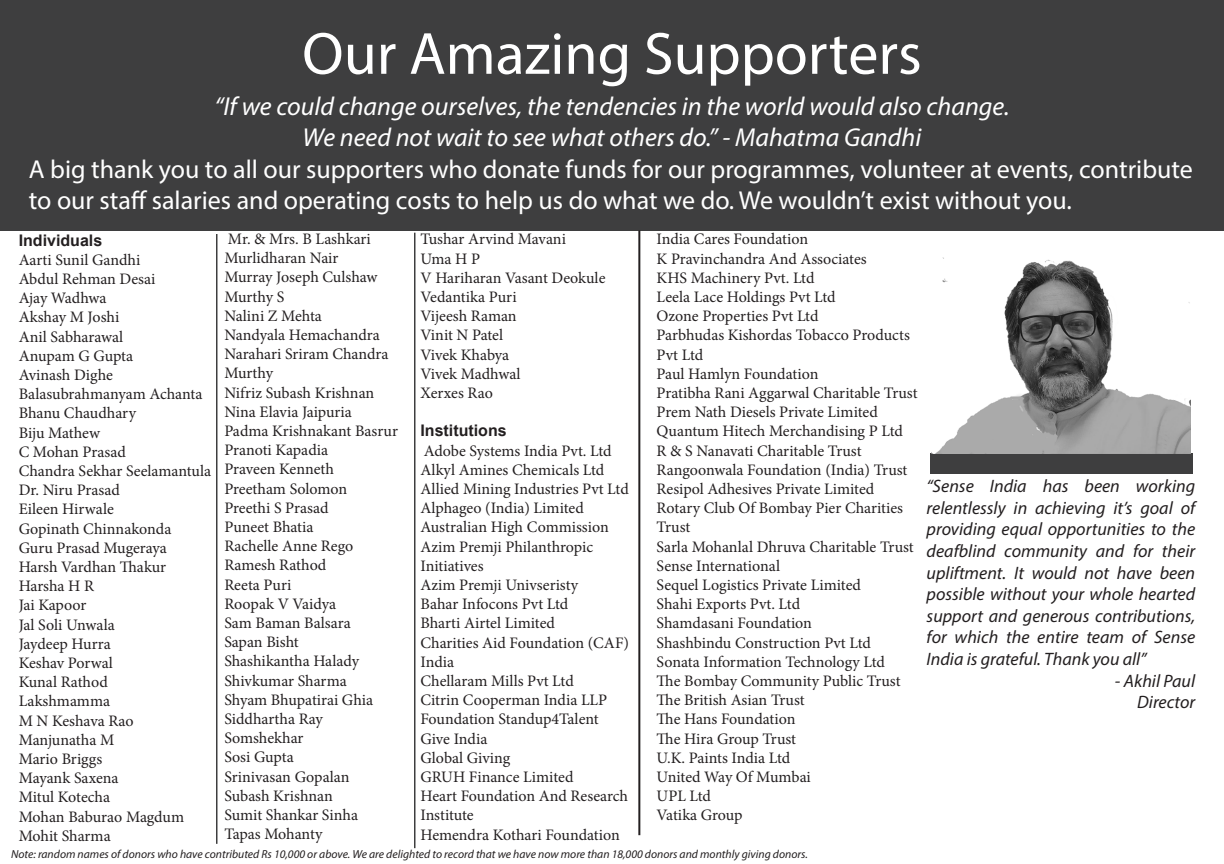
<style>
.page{position:relative;width:1224px;height:864px;background:#fff}
.page>*{position:absolute;margin:0;border:0;box-sizing:border-box;transform-origin:0 0}
.t1{font:60px "Myriad Pro";color:#fff}
.t2{font:26px/31.2px "Myriad Pro";color:#fff}
.t3{font:italic 26px "Myriad Pro";color:#fff}
.t4{font:italic 18px/21.6px "Myriad Pro";color:#231f20;text-align:justify}
.t5{font:16px/19.2px "Minion Pro";letter-spacing:-.005em;color:#231f20}
.t6{font:700 16px "Arial";color:#231f20}
.t7{font:italic 11.6px "Myriad Pro";color:#231f20}
</style>
<div class="page">
<div style="left:0;top:0;width:1224px;height:230px;background:#3e3e3f"></div>
<hr style="left:216px;top:234px;width:2px;height:610px;background:#3e3e3f">
<hr style="left:414px;top:233px;width:2px;height:615px;background:#3e3e3f">
<div style="left:930px;top:453px;width:262px;height:20px;background:#3e3e3f"></div>
<hr style="left:638px;top:230px;width:2px;height:605px;background:#231f20">
<img style="left:936px;top:257px;width:255px;height:196px">
<p class="t1" style="left:302px;top:17px;width:621px">Our Amazing Supporters</p>
<p class="t3" style="left:214px;top:90px;width:797px">“If we could change ourselves, the tendencies in the world would also change.</p>
<p class="t3" style="left:303px;top:122px;width:620px">We need not wait to see what others do.” - Mahatma Gandhi</p>
<p class="t2" style="left:29px;top:153px;width:1166px">A big thank you to all our supporters who donate funds for our programmes, volunteer at events, contribute to our staff salaries and operating costs to help us do what we do. We wouldn’t exist without you.</p>
<p class="t6" style="left:19px;top:229px;width:85px">Individuals</p>
<p class="t5" style="left:19px;top:250px;width:123px">Aarti Sunil Gandhi</p>
<p class="t5" style="left:19px;top:269px;width:138px">Abdul Rehman Desai</p>
<p class="t5" style="left:19px;top:289px;width:89px">Ajay Wadhwa</p>
<p class="t5" style="left:19px;top:308px;width:102px">Akshay M Joshi</p>
<p class="t5" style="left:19px;top:327px;width:106px">Anil Sabharawal</p>
<p class="t5" style="left:19px;top:346px;width:116px">Anupam G Gupta</p>
<p class="t5" style="left:19px;top:365px;width:96px">Avinash Dighe</p>
<p class="t5" style="left:19px;top:385px;width:185px">Balasubrahmanyam Achanta</p>
<p class="t5" style="left:19px;top:404px;width:119px">Bhanu Chaudhary</p>
<p class="t5" style="left:19px;top:423px;width:83px">Biju Mathew</p>
<p class="t5" style="left:19px;top:442px;width:109px">C Mohan Prasad</p>
<p class="t5" style="left:19px;top:461px;width:194px">Chandra Sekhar Seelamantula</p>
<p class="t5" style="left:19px;top:481px;width:103px">Dr. Niru Prasad</p>
<p class="t5" style="left:19px;top:500px;width:97px">Eileen Hirwale</p>
<p class="t5" style="left:19px;top:519px;width:154px">Gopinath Chinnakonda</p>
<p class="t5" style="left:19px;top:538px;width:150px">Guru Prasad Mugeraya</p>
<p class="t5" style="left:19px;top:557px;width:149px">Harsh Vardhan Thakur</p>
<p class="t5" style="left:19px;top:577px;width:77px">Harsha H R</p>
<p class="t5" style="left:19px;top:596px;width:69px">Jai Kapoor</p>
<p class="t5" style="left:19px;top:615px;width:98px">Jal Soli Unwala</p>
<p class="t5" style="left:19px;top:634px;width:94px">Jaydeep Hurra</p>
<p class="t5" style="left:19px;top:653px;width:96px">Keshav Porwal</p>
<p class="t5" style="left:19px;top:673px;width:91px">Kunal Rathod</p>
<p class="t5" style="left:19px;top:692px;width:93px">Lakshmamma</p>
<p class="t5" style="left:19px;top:711px;width:117px">M N Keshava Rao</p>
<p class="t5" style="left:19px;top:730px;width:97px">Manjunatha M</p>
<p class="t5" style="left:19px;top:749px;width:85px">Mario Briggs</p>
<p class="t5" style="left:19px;top:769px;width:101px">Mayank Saxena</p>
<p class="t5" style="left:19px;top:788px;width:93px">Mitul Kotecha</p>
<p class="t5" style="left:19px;top:807px;width:167px">Mohan Baburao Magdum</p>
<p class="t5" style="left:19px;top:826px;width:94px">Mohit Sharma</p>
<p class="t5" style="left:228px;top:229px;width:144px">Mr. &amp; Mrs. B Lashkari</p>
<p class="t5" style="left:224px;top:249px;width:116px">Murlidharan Nair</p>
<p class="t5" style="left:224px;top:268px;width:155px">Murray Joseph Culshaw</p>
<p class="t5" style="left:224px;top:287px;width:62px">Murthy S</p>
<p class="t5" style="left:224px;top:306px;width:99px">Nalini Z Mehta</p>
<p class="t5" style="left:224px;top:325px;width:157px">Nandyala Hemachandra</p>
<p class="t5" style="left:224px;top:345px;width:166px">Narahari Sriram Chandra<br>Murthy</p>
<p class="t5" style="left:224px;top:383px;width:151px">Nifriz Subash Krishnan</p>
<p class="t5" style="left:224px;top:402px;width:129px">Nina Elavia Jaipuria</p>
<p class="t5" style="left:224px;top:421px;width:175px">Padma Krishnakant Basrur</p>
<p class="t5" style="left:224px;top:441px;width:105px">Pranoti Kapadia</p>
<p class="t5" style="left:224px;top:460px;width:111px">Praveen Kenneth</p>
<p class="t5" style="left:224px;top:479px;width:124px">Preetham Solomon</p>
<p class="t5" style="left:224px;top:498px;width:106px">Preethi S Prasad</p>
<p class="t5" style="left:224px;top:517px;width:91px">Puneet Bhatia</p>
<p class="t5" style="left:224px;top:537px;width:130px">Rachelle Anne Rego</p>
<p class="t5" style="left:224px;top:556px;width:104px">Ramesh Rathod</p>
<p class="t5" style="left:224px;top:575px;width:69px">Reeta Puri</p>
<p class="t5" style="left:224px;top:594px;width:113px">Roopak V Vaidya</p>
<p class="t5" style="left:224px;top:613px;width:128px">Sam Baman Balsara</p>
<p class="t5" style="left:224px;top:633px;width:76px">Sapan Bisht</p>
<p class="t5" style="left:224px;top:652px;width:136px">Shashikantha Halady</p>
<p class="t5" style="left:224px;top:671px;width:124px">Shivkumar Sharma</p>
<p class="t5" style="left:224px;top:690px;width:150px">Shyam Bhupatirai Ghia</p>
<p class="t5" style="left:224px;top:709px;width:100px">Siddhartha Ray</p>
<p class="t5" style="left:224px;top:729px;width:81px">Somshekhar</p>
<p class="t5" style="left:224px;top:748px;width:71px">Sosi Gupta</p>
<p class="t5" style="left:224px;top:767px;width:127px">Srinivasan Gopalan</p>
<p class="t5" style="left:224px;top:786px;width:135px">Subash Krishnan<br>Sumit Shankar Sinha</p>
<p class="t5" style="left:224px;top:825px;width:100px">Tapas Mohanty</p>
<p class="t5" style="left:420px;top:230px;width:147px">Tushar Arvind Mavani</p>
<p class="t5" style="left:420px;top:249px;width:61px">Uma H P</p>
<p class="t5" style="left:420px;top:268px;width:186px">V Hariharan Vasant Deokule</p>
<p class="t5" style="left:420px;top:287px;width:98px">Vedantika Puri</p>
<p class="t5" style="left:420px;top:306px;width:98px">Vijeesh Raman</p>
<p class="t5" style="left:420px;top:326px;width:84px">Vinit N Patel</p>
<p class="t5" style="left:420px;top:345px;width:90px">Vivek Khabya</p>
<p class="t5" style="left:420px;top:364px;width:102px">Vivek Madhwal</p>
<p class="t5" style="left:420px;top:383px;width:74px">Xerxes Rao</p>
<p class="t6" style="left:420px;top:419px;width:88px">Institutions</p>
<p class="t5" style="left:424px;top:441px;width:189px">Adobe Systems India Pvt. Ltd</p>
<p class="t5" style="left:420px;top:460px;width:185px">Alkyl Amines Chemicals Ltd</p>
<p class="t5" style="left:420px;top:479px;width:210px">Allied Mining Industries Pvt Ltd</p>
<p class="t5" style="left:420px;top:498px;width:165px">Alphageo (India) Limited</p>
<p class="t5" style="left:420px;top:518px;width:190px">Australian High Commission</p>
<p class="t5" style="left:420px;top:537px;width:174px">Azim Premji Philanthropic<br>Initiatives</p>
<p class="t5" style="left:420px;top:575px;width:159px">Azim Premji Univseristy<br>Bahar Infocons Pvt Ltd</p>
<p class="t5" style="left:420px;top:614px;width:136px">Bharti Airtel Limited</p>
<p class="t5" style="left:420px;top:633px;width:210px">Charities Aid Foundation (CAF)<br>India</p>
<p class="t5" style="left:420px;top:671px;width:155px">Chellaram Mills Pvt Ltd</p>
<p class="t5" style="left:420px;top:690px;width:188px">Citrin Cooperman India LLP</p>
<p class="t5" style="left:420px;top:710px;width:180px">Foundation Standup4Talent</p>
<p class="t5" style="left:420px;top:729px;width:91px">Give India<br>Global Giving</p>
<p class="t5" style="left:420px;top:767px;width:154px">GRUH Finance Limited</p>
<p class="t5" style="left:420px;top:786px;width:209px">Heart Foundation And Research<br>Institute</p>
<p class="t5" style="left:420px;top:825px;width:201px">Hemendra Kothari Foundation</p>
<p class="t5" style="left:657px;top:230px;width:153px">India Cares Foundation</p>
<p class="t5" style="left:657px;top:249px;width:212px">K Pravinchandra And Associates</p>
<p class="t5" style="left:657px;top:268px;width:159px">KHS Machinery Pvt. Ltd</p>
<p class="t5" style="left:657px;top:287px;width:181px">Leela Lace Holdings Pvt Ltd</p>
<p class="t5" style="left:657px;top:306px;width:163px">Ozone Properties Pvt Ltd</p>
<p class="t5" style="left:657px;top:326px;width:255px">Parbhudas Kishordas Tobacco Products<br>Pvt Ltd</p>
<p class="t5" style="left:657px;top:364px;width:163px">Paul Hamlyn Foundation</p>
<p class="t5" style="left:657px;top:383px;width:262px">Pratibha Rani Aggarwal Charitable Trust</p>
<p class="t5" style="left:657px;top:402px;width:223px">Prem Nath Diesels Private Limited</p>
<p class="t5" style="left:657px;top:422px;width:248px">Quantum Hitech Merchandising P Ltd</p>
<p class="t5" style="left:657px;top:441px;width:206px">R &amp; S Nanavati Charitable Trust</p>
<p class="t5" style="left:657px;top:460px;width:252px">Rangoonwala Foundation (India) Trust</p>
<p class="t5" style="left:657px;top:479px;width:219px">Resipol Adhesives Private Limited</p>
<p class="t5" style="left:657px;top:498px;width:248px">Rotary Club Of Bombay Pier Charities<br>Trust</p>
<p class="t5" style="left:657px;top:537px;width:259px">Sarla Mohanlal Dhruva Charitable Trust</p>
<p class="t5" style="left:657px;top:556px;width:125px">Sense International</p>
<p class="t5" style="left:657px;top:575px;width:206px">Sequel Logistics Private Limited</p>
<p class="t5" style="left:657px;top:594px;width:145px">Shahi Exports Pvt. Ltd</p>
<p class="t5" style="left:657px;top:614px;width:157px">Shamdasani Foundation</p>
<p class="t5" style="left:657px;top:633px;width:216px">Shashbindu Construction Pvt Ltd</p>
<p class="t5" style="left:657px;top:652px;width:230px">Sonata Information Technology Ltd</p>
<p class="t5" style="left:657px;top:671px;width:246px">The Bombay Community Public Trust</p>
<p class="t5" style="left:657px;top:690px;width:150px">The British Asian Trust</p>
<p class="t5" style="left:657px;top:710px;width:140px">The Hans Foundation</p>
<p class="t5" style="left:657px;top:729px;width:141px">The Hira Group Trust</p>
<p class="t5" style="left:657px;top:748px;width:135px">U.K. Paints India Ltd</p>
<p class="t5" style="left:657px;top:767px;width:156px">United Way Of Mumbai</p>
<p class="t5" style="left:657px;top:786px;width:56px">UPL Ltd</p>
<p class="t5" style="left:657px;top:806px;width:88px">Vatika Group</p>
<p class="t7" style="left:11px;top:847px;width:798px">Note: random names of donors who have contributed Rs 10,000 or above. We are delighted to record that we have now more than 18,000 donors and monthly giving donors.</p>
<p class="t4" style="left:927px;top:475px;width:270px">“Sense India has been working relentlessly in achieving it’s goal of providing equal opportunities to the deafblind community and for their upliftment. It would not have been possible without your whole hearted support and generous contributions, for which the entire team of Sense India is grateful. Thank you all”</p>
<p class="t4" style="left:1115px;top:669px;width:82px">- Akhil Paul</p>
<p class="t4" style="left:1137px;top:691px;width:60px">Director</p>
</div>
